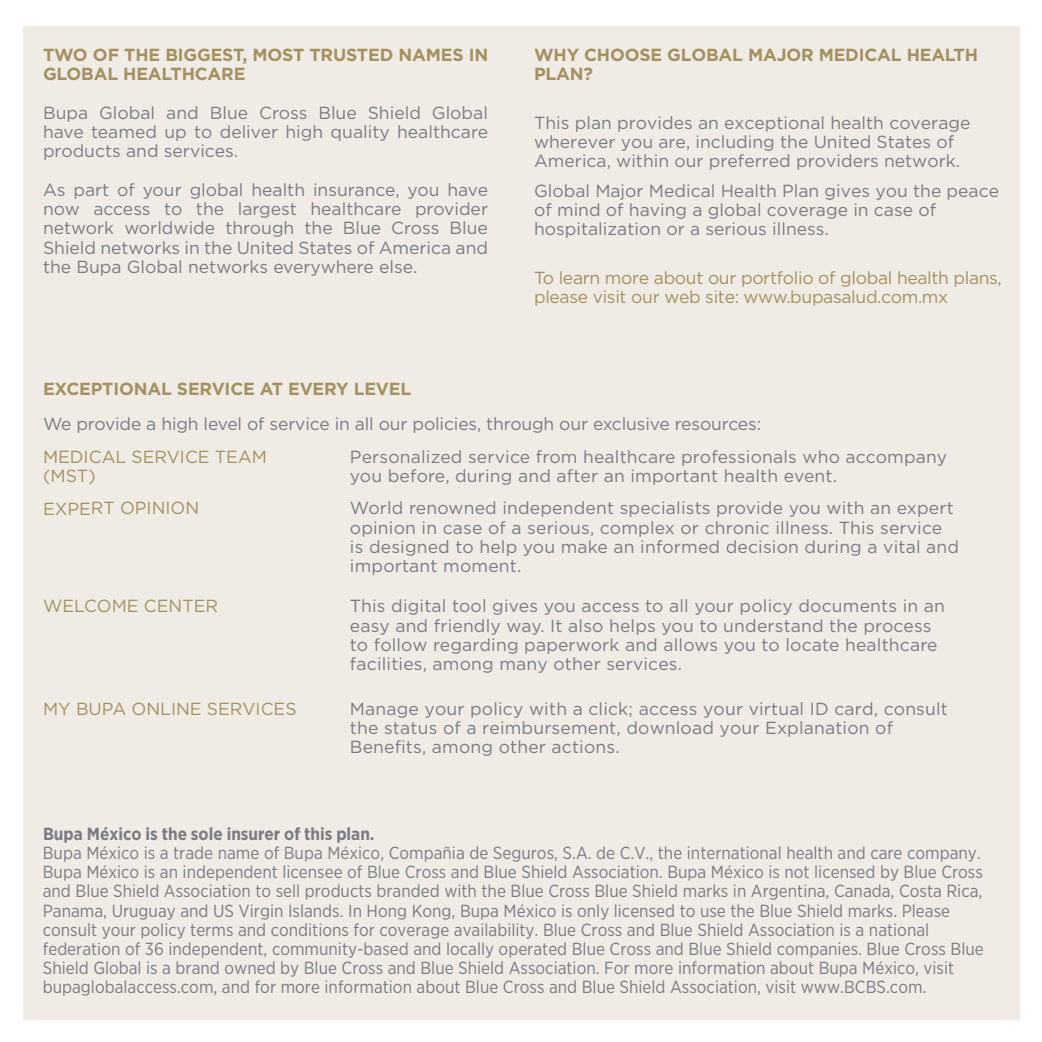
<style>
.page{position:relative;width:1042px;height:1042px;background:#fff}
.page>*{position:absolute;margin:0;border:0;box-sizing:border-box;transform-origin:0 0}
.t1{font:17.5px/19.2px "Gotham";letter-spacing:.01em;color:#797c82}
.t2{font:17.5px/19.2px "Gotham Narrow";color:#797c82}
.t3{font:700 17.5px/19.2px "Gotham";letter-spacing:-.01em;color:#a39161}
.t4{font:17.5px/19.9px "Gotham";letter-spacing:-.02em;color:#a39161}
.t5{font:17.5px "Gotham";letter-spacing:-.01em;color:#797c82}
.t6{font:17.5px/19.2px "Gotham";color:#a39161}
.t7{font:700 17.5px "Gotham Narrow";color:#797c82}
</style>
<div class="page">
<div style="left:23px;top:27px;width:996px;height:993px;background:#f0ece5"></div>
<p class="t3" style="left:43px;top:45px;width:447px">TWO OF THE BIGGEST, MOST TRUSTED NAMES IN<br>GLOBAL HEALTHCARE</p>
<p class="t1" style="left:43px;top:103px;width:446px;text-align:justify">Bupa Global and Blue Cross Blue Shield Global have teamed up to deliver high quality healthcare products and services.</p>
<p class="t1" style="left:43px;top:180px;width:447px;text-align:justify">As part of your global health insurance, you have now access to the largest healthcare provider network worldwide through the Blue Cross Blue Shield networks in the United States of America and the Bupa Global networks everywhere else.</p>
<p class="t3" style="left:534px;top:45px;width:445px">WHY CHOOSE GLOBAL MAJOR MEDICAL HEALTH<br>PLAN?</p>
<p class="t1" style="left:534px;top:113px;width:438px">This plan provides an exceptional health coverage wherever you are, including the United States of<br>America, within our preferred providers network.</p>
<p class="t1" style="left:534px;top:180px;width:466px">Global Major Medical Health Plan gives you the peace of mind of having a global coverage in case of hospitalization or a serious illness.</p>
<p class="t4" style="left:534px;top:267px;width:469px">To learn more about our portfolio of global health plans, please visit our web site: www.bupasalud.com.mx</p>
<p class="t3" style="left:43px;top:379px;width:370px">EXCEPTIONAL SERVICE AT EVERY LEVEL</p>
<p class="t5" style="left:43px;top:413px;width:719px">We provide a high level of service in all our policies, through our exclusive resources:</p>
<p class="t6" style="left:43px;top:447px;width:225px">MEDICAL SERVICE TEAM (MST)</p>
<p class="t6" style="left:43px;top:498px;width:158px">EXPERT OPINION</p>
<p class="t1" style="left:350px;top:447px;width:599px">Personalized service from healthcare professionals who accompany you before, during and after an important health event.</p>
<p class="t1" style="left:350px;top:498px;width:611px">World renowned independent specialists provide you with an expert opinion in case of a serious, complex or chronic illness. This service is designed to help you make an informed decision during a vital and important moment.</p>
<p class="t1" style="left:350px;top:596px;width:596px">This digital tool gives you access to all your policy documents in an easy and friendly way. It also helps you to understand the process to follow regarding paperwork and allows you to locate healthcare facilities, among many other services.</p>
<p class="t1" style="left:350px;top:698px;width:599px">Manage your policy with a click; access your virtual ID card, consult the status of a reimbursement, download your Explanation of<br>Benefits, among other actions.</p>
<p class="t6" style="left:43px;top:596px;width:177px">WELCOME CENTER</p>
<p class="t6" style="left:43px;top:698px;width:255px">MY BUPA ONLINE SERVICES</p>
<p class="t7" style="left:43px;top:822px;width:333px">Bupa México is the sole insurer of this plan.</p>
<p class="t2" style="left:43px;top:843px;width:942px">Bupa México is a trade name of Bupa México, Compañia de Seguros, S.A. de C.V., the international health and care company.<br>Bupa México is an independent licensee of Blue Cross and Blue Shield Association. Bupa México is not licensed by Blue Cross and Blue Shield Association to sell products branded with the Blue Cross Blue Shield marks in Argentina, Canada, Costa Rica, Panama, Uruguay and US Virgin Islands. In Hong Kong, Bupa México is only licensed to use the Blue Shield marks. Please consult your policy terms and conditions for coverage availability. Blue Cross and Blue Shield Association is a national federation of 36 independent, community-based and locally operated Blue Cross and Blue Shield companies. Blue Cross Blue Shield Global is a brand owned by Blue Cross and Blue Shield Association. For more information about Bupa México, visit bupaglobalaccess.com, and for more information about Blue Cross and Blue Shield Association, visit www.BCBS.com.</p>
</div>
